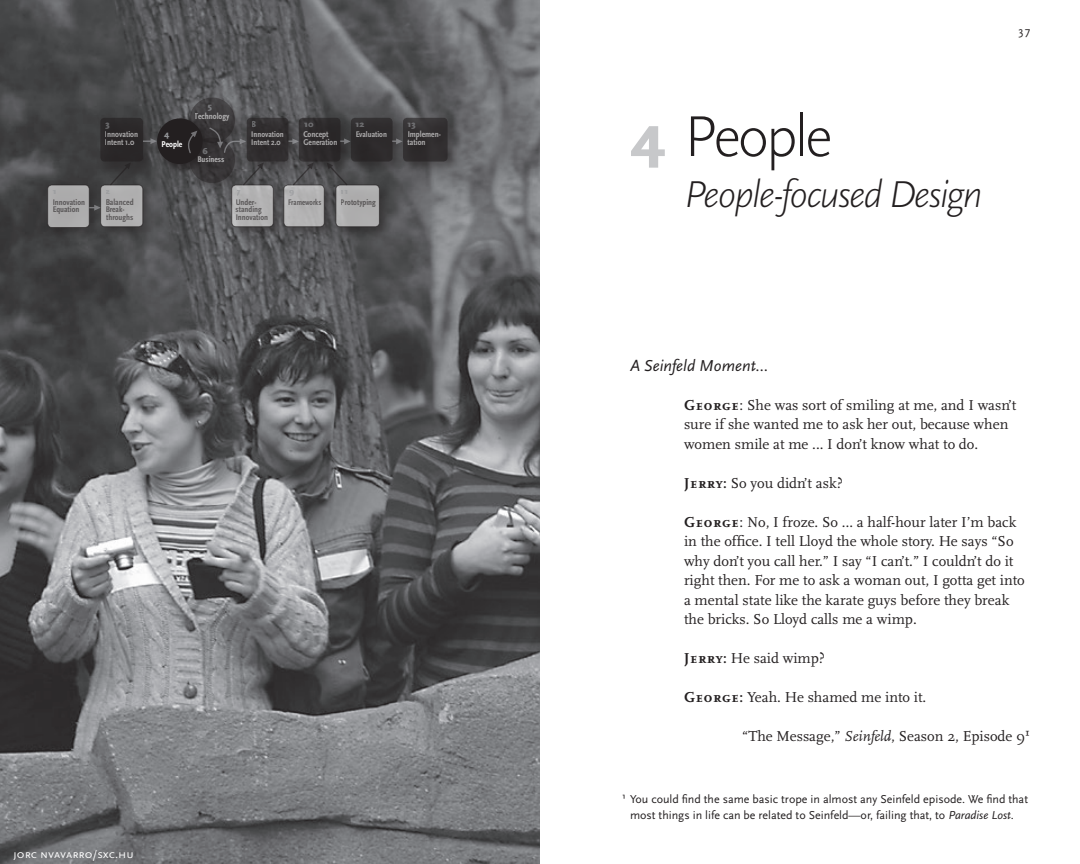
<style>
.page{position:relative;width:1080px;height:864px;background:#fff}
.page>*{position:absolute;margin:0;border:0;box-sizing:border-box;transform-origin:0 0}
._7_Chapter_Title{font:300 60px "Scala Sans Pro";letter-spacing:-.05em;color:#231f20}
._7_Chapter_Title-2{font:italic 300 39px "Scala Sans Pro";letter-spacing:-.05em;color:#231f20}
._2_Subhead_2{font:italic 16.5px "Scala Sans Pro";color:#231f20}
.t1{font:15px/19.5px "Scala";color:#231f20}
._4_Footnote{font:12px/16.5px "Scala Sans Pro";color:#231f20;text-align:center}
._3p_Photo_credit{font:12px "Scala Sans Pro";color:#fff}
.Running_Hed_Verso{font:12px "Scala Sans Pro";color:#231f20}
.t2{font:700 condensed 8.85px/7.5px "Scala Sans Pro";color:#fff}
.t3{font:900 8.85px "Scala Sans Pro";color:#939598}
.t4{font:700 condensed 8.85px "Scala Sans Pro";color:#231f20}
.t5{font:700 condensed 8.55px/7.6px "Scala Sans Pro";color:#231f20}
.t6{font:700 condensed 8.55px/7.6px "Scala Sans Pro";color:#fff}
.t7{font:700 condensed 8.55px "Scala Sans Pro";color:#231f20;scale:.91 1}
.t8{font:900 8.55px "Scala Sans Pro";color:#939598}
.s1{font-weight:900;font-stretch:normal;color:#939598}
.s2{font-weight:900;color:#c7c8ca}
.s3{font-family:"Scala Caps";font-weight:700}
.s4{font-style:italic}
.s5{font-family:"Scala Regular Expert"}
</style>
<div class="page">
<img style="left:0;top:0;width:540px;height:864px">
<div style="left:44px;top:94px;width:416px;height:146px;background:#231f20;opacity:.75"></div>
<div style="left:157px;top:118px;width:46px;height:46px;background:#231f20;border-radius:50%"></div>
<div style="left:100px;top:118px;width:43px;height:44px;background:#2a2728;border-radius:4px"></div>
<div style="left:48px;top:185px;width:41px;height:43px;background:#acabac;border-radius:4px"></div>
<div style="left:47px;top:185px;width:43px;height:43px;border:1px solid #231f20;border-radius:4px"></div>
<div style="left:101px;top:185px;width:42px;height:42px;background:#afafaf;border-radius:4px"></div>
<div style="left:100px;top:185px;width:43px;height:42px;border:1px solid #231f20;border-radius:4px"></div>
<svg style="left:189px;top:98px;width:46px;height:45px"></svg>
<svg style="left:189px;top:137px;width:46px;height:46px"></svg>
<div style="left:232px;top:185px;width:41px;height:42px;background:#b2b1b2;border-radius:4px"></div>
<div style="left:231px;top:185px;width:43px;height:42px;border:1px solid #231f20;border-radius:4px"></div>
<div style="left:247px;top:118px;width:41px;height:44px;background:#302d2e;border-radius:4px"></div>
<div style="left:284px;top:185px;width:40px;height:42px;background:#b4b4b5;border-radius:4px"></div>
<div style="left:283px;top:185px;width:42px;height:42px;border:1px solid #231f20;border-radius:4px"></div>
<div style="left:299px;top:118px;width:42px;height:44px;background:#2d2a2b;border-radius:4px"></div>
<div style="left:336px;top:185px;width:43px;height:42px;background:#aeadae;border-radius:4px"></div>
<div style="left:336px;top:185px;width:44px;height:42px;border:1px solid #231f20;border-radius:4px"></div>
<div style="left:351px;top:118px;width:42px;height:44px;background:#2d2a2c;border-radius:4px"></div>
<div style="left:403px;top:118px;width:45px;height:44px;background:#312f30;border-radius:4px"></div>
<svg style="left:89px;top:205px;width:12px;height:6px"></svg>
<svg style="left:143px;top:138px;width:14px;height:6px"></svg>
<svg style="left:288px;top:138px;width:11px;height:6px"></svg>
<svg style="left:340px;top:138px;width:11px;height:6px"></svg>
<svg style="left:392px;top:138px;width:11px;height:6px"></svg>
<svg style="left:188px;top:131px;width:9px;height:22px"></svg>
<svg style="left:209px;top:128px;width:37px;height:25px"></svg>
<svg style="left:110px;top:162px;width:21px;height:23px"></svg>
<svg style="left:243px;top:162px;width:21px;height:23px"></svg>
<svg style="left:293px;top:162px;width:21px;height:23px"></svg>
<svg style="left:327px;top:162px;width:20px;height:23px"></svg>
<p class="t3" style="left:105px;top:119px;width:6px">3</p>
<p class="t2" style="left:105px;top:131px;width:35px">Innovation<br>Intent 1.0</p>
<p class="t2" style="left:162px;top:129px;width:22px;line-height:9.6px"><span class="s1">4<br></span>People</p>
<p class="t3" style="left:208px;top:101px;width:6px">5</p>
<p class="t2" style="left:195px;top:112px;width:36px">Technology</p>
<p class="t3" style="left:202px;top:146px;width:7px">6</p>
<p class="t6" style="left:197px;top:155px;width:28px">Business</p>
<p class="t3" style="left:252px;top:119px;width:6px">8</p>
<p class="t6" style="left:251px;top:131px;width:34px">Innovation<br>Intent 2.0</p>
<p class="t3" style="left:304px;top:119px;width:11px">10</p>
<p class="t2" style="left:303px;top:131px;width:27px">Concept</p>
<p class="t2" style="left:304px;top:138px;width:35px">Generation</p>
<p class="t3" style="left:355px;top:119px;width:10px">12</p>
<p class="t6" style="left:355px;top:131px;width:33px">Evaluation</p>
<p class="t8" style="left:289px;top:186px;width:7px">9</p>
<p class="t8" style="left:237px;top:186px;width:6px">7</p>
<p class="t4" style="left:106px;top:197px;width:30px">Balanced</p>
<p class="t5" style="left:106px;top:206px;width:29px">Break&shy;throughs</p>
<p class="t5" style="left:53px;top:198px;width:34px">Innovation</p>
<p class="t7" style="left:288px;top:197px;width:38px">Frameworks</p>
<p class="t5" style="left:341px;top:198px;width:37px">Prototyping</p>
<p class="t5" style="left:53px;top:206px;width:28px">Equation</p>
<p class="t5" style="left:236px;top:198px;width:34px">Under&shy;standing<br>Innovation</p>
<p class="t3" style="left:408px;top:119px;width:10px">13</p>
<p class="t2" style="left:408px;top:131px;width:35px">Implemen&shy;tation</p>
<p class="_3p_Photo_credit" style="left:14px;top:847px;width:122px">jorc nvavarro/sxc.hu</p>
<p class="_7_Chapter_Title" style="left:630px;top:102px;width:204px"><span class="s2">4</span> People</p>
<p class="_7_Chapter_Title-2" style="left:684px;top:172px;width:300px">People-focused Design</p>
<p class="Running_Hed_Verso" style="left:1019px;top:24px;width:13px">37</p>
<p class="_2_Subhead_2" style="left:630px;top:355px;width:140px">A Seinfeld Moment…</p>
<p class="t1" style="left:684px;top:395px;width:334px"><span class="s3">George</span>: She was sort of smiling at me, and I wasn’t sure if she wanted me to ask her out, because when women smile at me ... I don’t know what to do.</p>
<p class="t1" style="left:684px;top:473px;width:160px"><span class="s3">Jerry:</span> So you didn’t ask?</p>
<p class="t1" style="left:684px;top:512px;width:342px"><span class="s3">George</span>: No, I froze. So … a half-hour later I’m back in the office. I tell Lloyd the whole story. He says “So why don’t you call her.” I say “I can’t.” I couldn’t do it right then. For me to ask a woman out, I gotta get into a mental state like the karate guys before they break the bricks. So Lloyd calls me a wimp.</p>
<p class="t1" style="left:684px;top:649px;width:143px"><span class="s3">Jerry:</span> He said wimp?</p>
<p class="t1" style="left:684px;top:688px;width:244px"><span class="s3">George:</span> Yeah. He shamed me into it.</p>
<p class="t1" style="left:742px;top:727px;width:289px">“The Message,” <span class="s4">Seinfeld</span>, Season 2, Episode 9<span class="s5">1</span></p>
<p class="_4_Footnote" style="left:622px;top:790px;width:407px">1 You could find the same basic trope in almost any Seinfeld episode. We find that most things in life can be related to Seinfeld—or, failing that, to <span class="s4">Paradise Lost</span>.</p>
</div>
